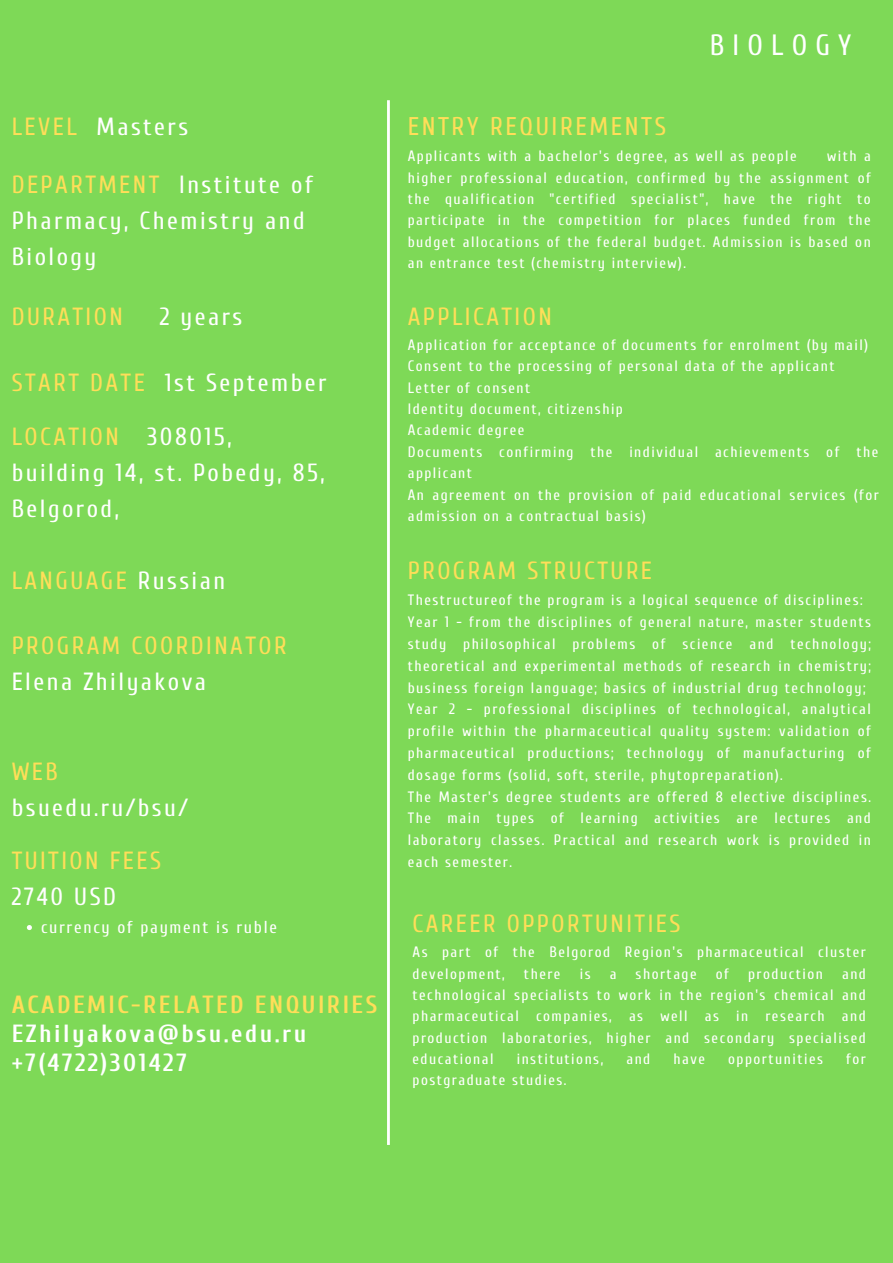
<style>
.page{position:relative;width:893px;height:1263px;background:#7ed957}
.page>*{position:absolute;margin:0;border:0;box-sizing:border-box;transform-origin:0 0}
.t1{font:29.25px "Cuprum";letter-spacing:.28em;color:#fff}
.t2{font:25.5px "Cuprum";letter-spacing:.1em;color:#ffde59}
.t3{font:24.75px/53.8px "Cuprum";letter-spacing:.1em;color:#fff}
.t4{font:24.75px "Cuprum";letter-spacing:.1em;color:#ffde59}
.t5{font:24.75px/36px "Cuprum";letter-spacing:.1em;color:#fefefe}
.t6{font:700 24.75px/28.7px "Cuprum";letter-spacing:.1em;color:#fff}
.t7{font:700 24.75px "Cuprum";letter-spacing:.1em;color:#ffde59}
.t8{font:17.25px "Cuprum";letter-spacing:.1em;color:#fefefe}
.t9{font:15px/21.4px "Cuprum";letter-spacing:.1em;color:#fff}
.s1{color:#ffde59}
.s2{color:#fff}
</style>
<div class="page">
<svg style="left:27px;top:925px;width:5px;height:5px"></svg>
<hr style="left:387px;top:100px;width:3px;height:1045px;background:#fff">
<h3 class="t3" style="left:12px;top:100px;width:178px"><span class="s1">LEVEL</span> Masters</h3>
<h3 class="t5" style="left:12px;top:168px;width:303px"><span class="s1">DEPARTMENT</span> <span class="s2">Institute</span> of<br>Pharmacy, Chemistry and<br>Biology</h3>
<h3 class="t4" style="left:12px;top:302px;width:113px">DURATION</h3>
<h3 class="t3" style="left:160px;top:290px;width:84px">2 years</h3>
<h3 class="t3" style="left:12px;top:356px;width:316px"><span class="s1">START DATE</span> 1st September<br><span class="s1">LOCATION</span> 308015,</h3>
<h3 class="t3" style="left:12px;top:455px;width:314px;line-height:36px">building 14, st. Pobedy, 85,<br>Belgorod,</h3>
<h3 class="t4" style="left:12px;top:567px;width:215px">LANGUAGE <span class="s2">Russian</span></h3>
<h3 class="t4" style="left:12px;top:632px;width:276px">PROGRAM COORDINATOR</h3>
<h3 class="t3" style="left:12px;top:655px;width:196px">Elena Zhilyakova</h3>
<h3 class="t4" style="left:12px;top:758px;width:48px">WEB</h3>
<h3 class="t3" style="left:12px;top:781px;width:178px">bsuedu.ru/bsu/</h3>
<h3 class="t4" style="left:12px;top:847px;width:151px">TUITION FEES</h3>
<h3 class="t5" style="left:12px;top:879px;width:106px">2740 USD</h3>
<p class="t8" style="left:41px;top:917px;width:237px">currency of payment is ruble</p>
<h3 class="t7" style="left:12px;top:991px;width:367px">ACADEMIC-RELATED ENQUIRIES</h3>
<h3 class="t6" style="left:12px;top:1020px;width:296px">EZhilyakova@bsu.edu.ru +7(4722)301427</h3>
<h1 class="t1" style="left:710px;top:29px;width:143px">BIOLOGY</h1>
<h2 class="t2" style="left:408px;top:113px;width:260px">ENTRY REQUIREMENTS</h2>
<p class="t9" style="left:408px;top:146px;width:390px">Applicants with a bachelor's degree, as well as people</p>
<p class="t9" style="left:408px;top:146px;width:465px;text-align:justify;text-indent:419px">with a higher professional education, confirmed by the assignment of the qualification "certified specialist", have the right to participate in the competition for places funded from the budget allocations of the federal budget. Admission is based on an entrance test (chemistry interview).</p>
<h3 class="t4" style="left:408px;top:302px;width:145px">APPLICATION</h3>
<p class="t9" style="left:408px;top:334px;width:472px">Application for acceptance of documents for enrolment (by mail)<br>Consent to the processing of personal data of the applicant Letter of consent<br>Identity document, citizenship<br>Academic degree<br>Documents confirming the individual achievements of the applicant<br>An agreement on the provision of paid educational services (for admission on a contractual basis)</p>
<h3 class="t4" style="left:408px;top:557px;width:246px">PROGRAM STRUCTURE</h3>
<p class="t9" style="left:408px;top:589px;width:465px;line-height:21.8px">Thestructureof the program is a logical sequence of disciplines:<br>Year 1 - from the disciplines of general nature, master students study philosophical problems of science and technology; theoretical and experimental methods of research in chemistry; business foreign language; basics of industrial drug technology; Year 2 - professional disciplines of technological, analytical profile within the pharmaceutical quality system: validation of pharmaceutical productions; technology of manufacturing of dosage forms (solid, soft, sterile, phytopreparation).<br>The Master's degree students are offered 8 elective disciplines.<br>The main types of learning activities are lectures and laboratory classes. Practical and research work is provided in each semester.</p>
<h3 class="t4" style="left:412px;top:910px;width:269px">CAREER OPPORTUNITIES</h3>
<p class="t9" style="left:412px;top:942px;width:455px">As part of the Belgorod Region's pharmaceutical cluster development,</p>
<p class="t9" style="left:412px;top:963px;width:455px;text-align:justify;text-indent:429px">and technological specialists to work in the region's chemical and pharmaceutical companies, as well as in research and production laboratories, higher and secondary specialised educational</p>
<p class="t9" style="left:524px;top:963px;width:38px">there</p>
<p class="t9" style="left:580px;top:963px;width:12px">is</p>
<p class="t9" style="left:610px;top:963px;width:8px">a</p>
<p class="t9" style="left:635px;top:963px;width:63px">shortage</p>
<p class="t9" style="left:716px;top:963px;width:15px">of</p>
<p class="t9" style="left:748px;top:963px;width:76px">production</p>
<p class="t9" style="left:517px;top:1048px;width:88px">institutions,</p>
<p class="t9" style="left:626px;top:1048px;width:25px">and</p>
<p class="t9" style="left:673px;top:1048px;width:33px">have</p>
<p class="t9" style="left:728px;top:1048px;width:96px">opportunities</p>
<p class="t9" style="left:846px;top:1048px;width:21px">for</p>
<p class="t9" style="left:412px;top:1070px;width:155px">postgraduate studies.</p>
</div>
